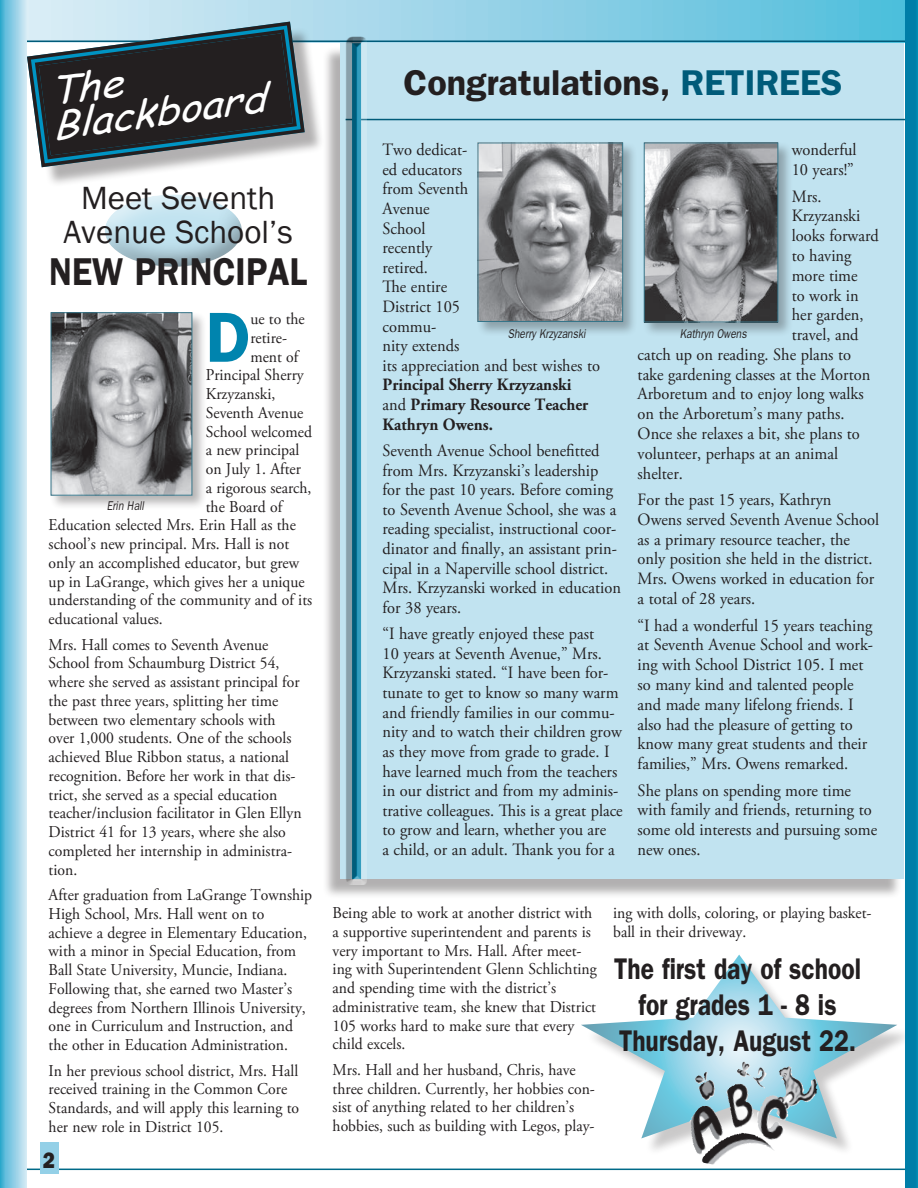
<style>
.page{position:relative;width:918px;height:1188px;background:#fff}
.page>*{position:absolute;margin:0;border:0;box-sizing:border-box;transform-origin:0 0}
.Body_Copy{font:600 71.1px "Franklin Gothic";color:#0084ae;scale:.95 1}
.Headers{font:600 39px "Franklin Gothic";color:#231f20;scale:.89 1}
.t1{font:italic 37.95px "Comic Sans MS";color:#fff;scale:1.09 1}
.Headers-2{font:600 36px "Franklin Gothic";color:#231f20}
.Headers-3{font:33px/34.5px "Franklin Gothic";color:#231f20;text-align:center}
.Headers-4{font:600 30px/36px "Franklin Gothic";color:#231f20;text-align:center;scale:.82 1}
.All_Caps_Frank_Gothi{font:800 22.5px "Franklin Gothic";color:#231f20;scale:.9 1}
.Body_Copy-2{font:17.25px/19.6px "Adobe Garamond Pro";color:#231f20;scale:.95 1}
.Body_Copy-3{font:16.5px/18.8px "Adobe Garamond Pro";color:#231f20;scale:.95 1}
.Body_Copy-4{font:italic 12.75px "Franklin Gothic";color:#231f20;scale:.8 1}
.s1{color:#005b79}
.s2{font-weight:700}
</style>
<div class="page">
<div style="left:585px;top:958px;width:329px;height:198px;background:#231f20;opacity:.41"></div>
<svg style="left:581px;top:955px;width:316px;height:183px"></svg>
<div style="left:103px;top:196px;width:141px;height:72px;background:#231f20;opacity:.75"></div>
<div style="left:323px;top:46px;width:579px;height:853px;background:#231f20;opacity:.35"></div>
<div style="left:340px;top:43px;width:564px;height:836px;background:#c1e3f0"></div>
<div style="left:0;top:0;width:918px;height:42px;background:linear-gradient(to right,#e3edf6,#50bcdb)"></div>
<hr style="left:346px;top:119px;width:563px;height:1px;background:#005b79">
<hr style="left:0;top:40px;width:918px;height:2px;background:#005b79">
<div style="left:32px;top:26px;width:293px;height:161px;background:#231f20;opacity:.35"></div>
<svg style="left:27px;top:16px;width:284px;height:157px"></svg>
<div style="left:476px;top:141px;width:162px;height:196px;background:#231f20;opacity:.33"></div>
<img style="left:480px;top:145px;width:141px;height:175px">
<div style="left:478px;top:143px;width:145px;height:179px;border:1px solid #367589"></div>
<div style="left:642px;top:141px;width:151px;height:196px;background:#231f20;opacity:.33"></div>
<img style="left:646px;top:145px;width:130px;height:175px">
<div style="left:644px;top:143px;width:134px;height:179px;border:1px solid #367589"></div>
<div style="left:49px;top:311px;width:158px;height:200px;background:#231f20;opacity:.33"></div>
<img style="left:53px;top:314px;width:137px;height:180px">
<div style="left:51px;top:312px;width:141px;height:184px;border:1px solid #367589"></div>
<div style="left:346px;top:37px;width:21px;height:845px;background:#231f20;opacity:.75"></div>
<hr style="left:25px;top:1169px;width:893px;height:1px;background:#006a88">
<div style="left:905px;top:0;width:13px;height:1188px;background:#007ea8"></div>
<div style="left:40px;top:1142px;width:18px;height:32px;background:#94d0e7"></div>
<img style="left:736px;top:1062px;width:53px;height:79px">
<svg style="left:0;top:0;width:27px;height:1188px;background:#89cce4"></svg>
<svg style="left:25px;top:20px;width:282px;height:149px;background:#525d62"></svg>
<p class="t1" style="left:48px;top:99px;width:198px;rotate:-8deg">Blackboard</p>
<p class="Headers-3" style="left:64px;top:181px;width:231px">Meet Seventh<br>Avenue School’s</p>
<p class="Headers" style="left:49px;top:249px;width:291px">NEW PRINCIPAL</p>
<p class="Body_Copy" style="left:206px;top:295px;width:48px">D</p>
<p class="Body_Copy-3" style="left:250px;top:310px;width:59px">ue to the</p>
<p class="Body_Copy-3" style="left:250px;top:329px;width:40px">retire-</p>
<p class="Body_Copy-3" style="left:250px;top:348px;width:52px">ment of</p>
<p class="Body_Copy-3" style="left:206px;top:366px;width:105px">Principal Sherry</p>
<p class="Body_Copy-3" style="left:206px;top:385px;width:75px">Krzyzanski,</p>
<p class="Body_Copy-3" style="left:206px;top:404px;width:104px">Seventh Avenue</p>
<p class="Body_Copy-3" style="left:206px;top:423px;width:113px">School welcomed</p>
<p class="Body_Copy-3" style="left:206px;top:441px;width:100px">a new principal</p>
<p class="Body_Copy-3" style="left:206px;top:460px;width:102px">on July 1. After</p>
<p class="Body_Copy-3" style="left:206px;top:479px;width:113px">a rigorous search,</p>
<p class="Body_Copy-3" style="left:206px;top:498px;width:82px">the Board of</p>
<p class="Body_Copy-3" style="left:49px;top:516px;width:262px">Education selected Mrs. Erin Hall as the</p>
<p class="Body_Copy-3" style="left:49px;top:535px;width:255px">school’s new principal. Mrs. Hall is not</p>
<p class="Body_Copy-3" style="left:49px;top:554px;width:265px">only an accomplished educator, but grew</p>
<p class="Body_Copy-3" style="left:49px;top:573px;width:271px">up in LaGrange, which gives her a unique</p>
<p class="Body_Copy-3" style="left:49px;top:591px;width:279px">understanding of the community and of its</p>
<p class="Body_Copy-3" style="left:49px;top:610px;width:122px">educational values.</p>
<p class="Body_Copy-3" style="left:49px;top:636px;width:268px">Mrs. Hall comes to Seventh Avenue School from Schaumburg District 54, where she served as assistant principal for the past three years, splitting her time between two elementary schools with over 1,000 students. One of the schools achieved Blue Ribbon status, a national recognition. Before her work in that dis&shy;trict, she served as a special education teacher/inclusion facilitator in Glen Ellyn District 41 for 13 years, where she also completed her internship in administra&shy;tion.</p>
<p class="Body_Copy-3" style="left:49px;top:886px;width:279px">After graduation from LaGrange Township High School, Mrs. Hall went on to achieve a degree in Elementary Education, with a minor in Special Education, from Ball State University, Muncie, Indiana.<br>Following that, she earned two Master’s degrees from Northern Illinois University, one in Curriculum and Instruction, and the other in Education Administration.</p>
<p class="Body_Copy-3" style="left:49px;top:1062px;width:265px">In her previous school district, Mrs. Hall received training in the Common Core Standards, and will apply this learning to her new role in District 105.</p>
<p class="Body_Copy-4" style="left:107px;top:498px;width:48px">Erin Hall</p>
<p class="All_Caps_Frank_Gothi" style="left:43px;top:1147px;width:15px">2</p>
<p class="Headers-2" style="left:404px;top:61px;width:441px">Congratulations, <span class="s1">RETIREES</span></p>
<p class="Body_Copy-2" style="left:382px;top:140px;width:230px">Two dedicat-<br>ed educators<br>from Seventh<br>Avenue<br>School<br>recently<br>retired.<br>The entire<br>District 105<br>commu-<br>nity extends<br>its appreciation and best wishes to<br><span class="s2">Principal Sherry Krzyzanski<br></span>and <span class="s2">Primary Resource Teacher<br>Kathryn Owens.</span></p>
<p class="Body_Copy-2" style="left:382px;top:441px;width:252px">Seventh Avenue School benefitted from Mrs. Krzyzanski’s leadership<br>for the past 10 years. Before coming to Seventh Avenue School, she was a reading specialist, instructional coor&shy;dinator and finally, an assistant prin&shy;cipal in a Naperville school district.<br>Mrs. Krzyzanski worked in education for 38 years.</p>
<p class="Body_Copy-2" style="left:382px;top:625px;width:254px">“I have greatly enjoyed these past<br>10 years at Seventh Avenue,” Mrs.<br>Krzyzanski stated. “I have been for&shy;tunate to get to know so many warm and friendly families in our commu&shy;nity and to watch their children grow as they move from grade to grade. I have learned much from the teachers in our district and from my adminis&shy;trative colleagues. This is a great place to grow and learn, whether you are<br>a child, or an adult. Thank you for a</p>
<p class="Body_Copy-2" style="left:792px;top:141px;width:70px">wonderful<br>10 years!”</p>
<p class="Body_Copy-2" style="left:792px;top:187px;width:33px">Mrs.</p>
<p class="Body_Copy-2" style="left:792px;top:207px;width:74px">Krzyzanski</p>
<p class="Body_Copy-2" style="left:792px;top:226px;width:93px">looks forward</p>
<p class="Body_Copy-2" style="left:792px;top:246px;width:64px">to having</p>
<p class="Body_Copy-2" style="left:792px;top:266px;width:71px">more time</p>
<p class="Body_Copy-2" style="left:792px;top:286px;width:72px">to work in</p>
<p class="Body_Copy-2" style="left:792px;top:306px;width:77px">her garden,</p>
<p class="Body_Copy-2" style="left:792px;top:325px;width:72px">travel, and</p>
<p class="Body_Copy-2" style="left:638px;top:345px;width:226px">catch up on reading. She plans to</p>
<p class="Body_Copy-2" style="left:638px;top:365px;width:246px">take gardening classes at the Morton</p>
<p class="Body_Copy-2" style="left:638px;top:385px;width:240px">Arboretum and to enjoy long walks</p>
<p class="Body_Copy-2" style="left:638px;top:405px;width:219px">on the Arboretum’s many paths.</p>
<p class="Body_Copy-2" style="left:638px;top:424px;width:235px">Once she relaxes a bit, she plans to</p>
<p class="Body_Copy-2" style="left:638px;top:444px;width:212px">volunteer, perhaps at an animal</p>
<p class="Body_Copy-2" style="left:638px;top:464px;width:49px">shelter.</p>
<p class="Body_Copy-2" style="left:638px;top:490px;width:256px">For the past 15 years, Kathryn<br>Owens served Seventh Avenue School as a primary resource teacher, the only position she held in the district.<br>Mrs. Owens worked in education for a total of 28 years.</p>
<p class="Body_Copy-2" style="left:638px;top:616px;width:249px">“I had a wonderful 15 years teaching at Seventh Avenue School and work&shy;ing with School District 105. I met so many kind and talented people and made many lifelong friends. I also had the pleasure of getting to know many great students and their families,” Mrs. Owens remarked.</p>
<p class="Body_Copy-2" style="left:638px;top:781px;width:254px">She plans on spending more time with family and friends, returning to some old interests and pursuing some new ones.</p>
<p class="Body_Copy-4" style="left:508px;top:326px;width:99px">Sherry Krzyzanski</p>
<p class="Body_Copy-4" style="left:680px;top:326px;width:85px">Kathryn Owens</p>
<p class="Body_Copy-3" style="left:333px;top:904px;width:279px">Being able to work at another district with a supportive superintendent and parents is very important to Mrs. Hall. After meet&shy;ing with Superintendent Glenn Schlichting and spending time with the district’s administrative team, she knew that District 105 works hard to make sure that every child excels.</p>
<p class="Body_Copy-3" style="left:333px;top:1061px;width:278px">Mrs. Hall and her husband, Chris, have three children. Currently, her hobbies con&shy;sist of anything related to her children’s hobbies, such as building with Legos, play-</p>
<p class="Body_Copy-3" style="left:613px;top:904px;width:273px">ing with dolls, coloring, or playing basket&shy;ball in their driveway.</p>
<p class="Headers-4" style="left:614px;top:950px;width:303px">The first day of school for grades 1 - 8 is<br>Thursday, August 22.</p>
</div>
